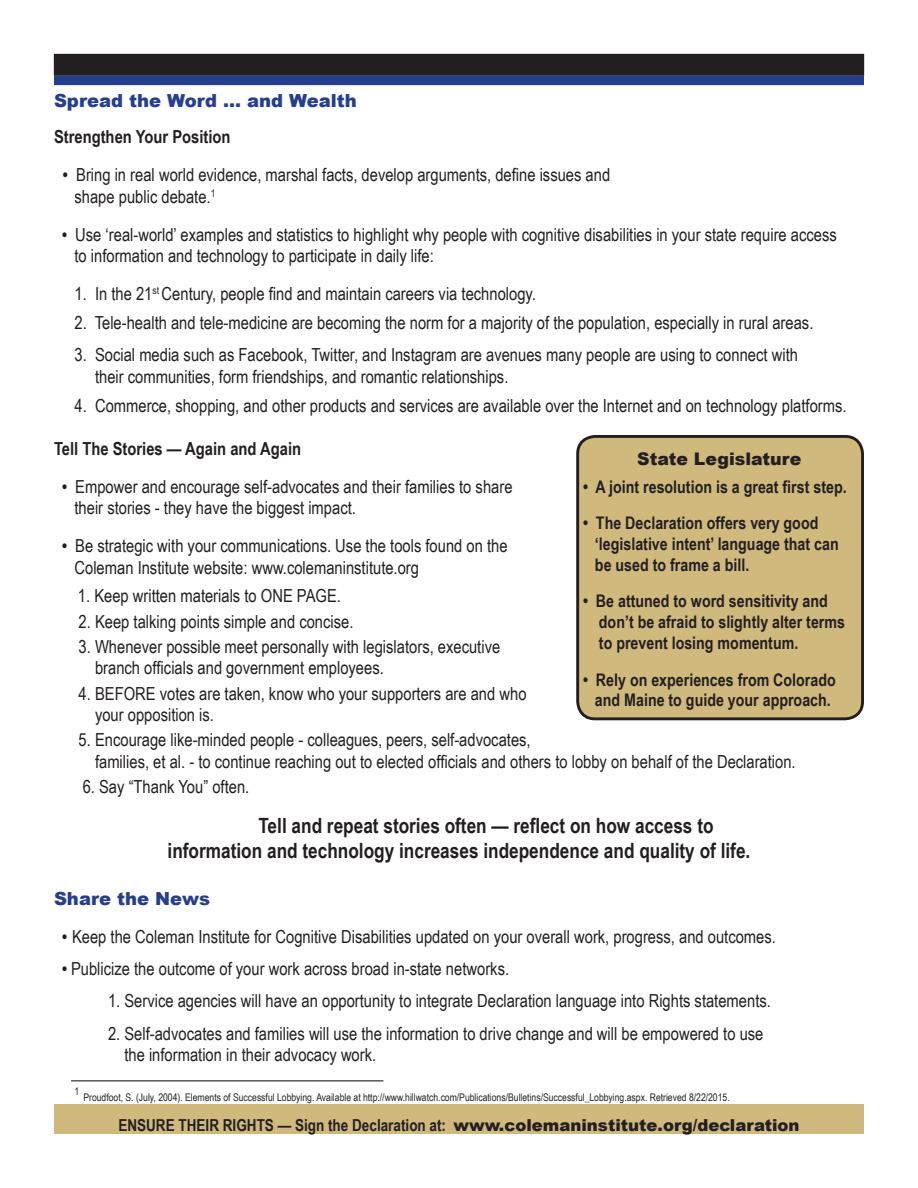
<style>
.page{position:relative;width:918px;height:1188px;background:#fff}
.page>*{position:absolute;margin:0;border:0;box-sizing:border-box;transform-origin:0 0}
.t1{font:700 21px/25.2px "Arial Narrow";color:#231f20}
.t2{font:18px/21.6px "Arial Narrow";color:#231f20}
.t3{font:700 18px "Arial Narrow";color:#231f20}
.t4{font:900 18px "Arial";color:#253f8e}
.t5{font:700 17.4px/20.9px "Arial Narrow";color:#231f20}
.t6{font:900 17.4px "Arial";color:#231f20}
.t7{font:700 16.5px "Arial Narrow";color:#231f20}
.t8{font:10.5px "Arial Narrow";color:#231f20}
.s1{font-weight:700;font-size:17.4px}
.s2{font-family:"Arial";font-weight:900}
</style>
<div class="page">
<div style="left:54px;top:54px;width:810px;height:21px;background:#231f20"></div>
<div style="left:54px;top:54px;width:810px;height:22px;border:1px solid #231f20"></div>
<div style="left:54px;top:76px;width:810px;height:9px;background:#253f8e"></div>
<div style="left:54px;top:1104px;width:810px;height:30px;background:#cfb97d"></div>
<div style="left:578px;top:436px;width:285px;height:283px;background:#cfb97d;border-radius:17px"></div>
<div style="left:576px;top:435px;width:288px;height:285px;border:3px solid #231f20;border-radius:17px"></div>
<hr style="left:71px;top:1080px;width:312px;height:1px;background:#231f20">
<p class="t4" style="left:54px;top:88px;width:304px">Spread the Word ... and Wealth</p>
<p class="t3" style="left:54px;top:123px;width:178px">Strengthen Your Position</p>
<p class="t2" style="left:75px;top:163px;width:537px;text-indent:-12px"><span class="s1">•</span> Bring in real world evidence, marshal facts, develop arguments, define issues and shape public debate.<sup>1</sup></p>
<p class="t2" style="left:75px;top:223px;width:764px;text-indent:-12px"><span class="s1">•</span> Use ‘real-world’ examples and statistics to highlight why people with cognitive disabilities in your state require access to information and technology to participate in daily life:</p>
<p class="t2" style="left:75px;top:282px;width:463px">1. In the 21<sup>st</sup> Century, people find and maintain careers via technology.</p>
<p class="t2" style="left:75px;top:311px;width:740px">2. Tele-health and tele-medicine are becoming the norm for a majority of the population, especially in rural areas.</p>
<p class="t2" style="left:95px;top:343px;width:704px;text-indent:-21px">3. Social media such as Facebook, Twitter, and Instagram are avenues many people are using to connect with their communities, form friendships, and romantic relationships.</p>
<p class="t2" style="left:75px;top:394px;width:774px">4. Commerce, shopping, and other products and services are available over the Internet and on technology platforms.</p>
<p class="t3" style="left:54px;top:435px;width:249px">Tell The Stories — Again and Again</p>
<p class="t2" style="left:75px;top:475px;width:440px;text-indent:-12px"><span class="s1">•</span> Empower and encourage self-advocates and their families to share their stories - they have the biggest impact.</p>
<p class="t2" style="left:75px;top:534px;width:435px;text-indent:-12px"><span class="s1">•</span> Be strategic with your communications. Use the tools found on the<br>Coleman Institute website: www.colemaninstitute.org</p>
<p class="t2" style="left:78px;top:585px;width:265px">1. Keep written materials to ONE PAGE.</p>
<p class="t2" style="left:79px;top:610px;width:276px">2. Keep talking points simple and concise.</p>
<p class="t2" style="left:95px;top:635px;width:407px;text-indent:-16px">3. Whenever possible meet personally with legislators, executive branch officials and government employees.</p>
<p class="t2" style="left:95px;top:682px;width:433px;text-indent:-16px">4. BEFORE votes are taken, know who your supporters are and who your opposition is.</p>
<p class="t2" style="left:95px;top:729px;width:702px;text-indent:-16px">5. Encourage like-minded people - colleagues, peers, self-advocates,<br>families, et al. - to continue reaching out to elected officials and others to lobby on behalf of the Declaration.</p>
<p class="t2" style="left:83px;top:775px;width:168px">6. Say “Thank You” often.</p>
<p class="t1" style="left:168px;top:812px;width:584px;text-indent:91px">Tell and repeat stories often — reflect on how access to information and technology increases independence and quality of life.</p>
<p class="t4" style="left:54px;top:885px;width:158px">Share the News</p>
<p class="t2" style="left:62px;top:925px;width:715px"><span class="s1">•</span> Keep the Coleman Institute for Cognitive Disabilities updated on your overall work, progress, and outcomes.</p>
<p class="t2" style="left:62px;top:957px;width:449px"><span class="s1">•</span> Publicize the outcome of your work across broad in-state networks.</p>
<p class="t2" style="left:108px;top:990px;width:664px">1. Service agencies will have an opportunity to integrate Declaration language into Rights statements.</p>
<p class="t2" style="left:124px;top:1022px;width:641px;text-indent:-16px">2. Self-advocates and families will use the information to drive change and will be empowered to use the information in their advocacy work.</p>
<p class="t8" style="left:75px;top:1084px;width:6px">1</p>
<p class="t8" style="left:83px;top:1090px;width:648px">Proudfoot, S. (July, 2004). Elements of Successful Lobbying. Available at http://www.hillwatch.com/Publications/Bulletins/Successful_Lobbying.aspx. Retrieved 8/22/2015.</p>
<p class="t6" style="left:637px;top:446px;width:166px">State Legislature</p>
<p class="t5" style="left:583px;top:475px;width:265px">• A joint resolution is a great first step.</p>
<p class="t5" style="left:595px;top:512px;width:245px;text-indent:-12px">• The Declaration offers very good ‘legislative intent’ language that can be used to frame a bill.</p>
<p class="t5" style="left:599px;top:590px;width:248px;text-indent:-16px">• Be attuned to word sensitivity and don’t be afraid to slightly alter terms to prevent losing momentum.</p>
<p class="t5" style="left:583px;top:668px;width:254px;text-align:center">• Rely on experiences from Colorado and Maine to guide your approach.</p>
<p class="t7" style="left:118px;top:1112px;width:683px">ENSURE THEIR RIGHTS — Sign the Declaration at: <span class="s2">www.colemaninstitute.org/declaration</span></p>
</div>
